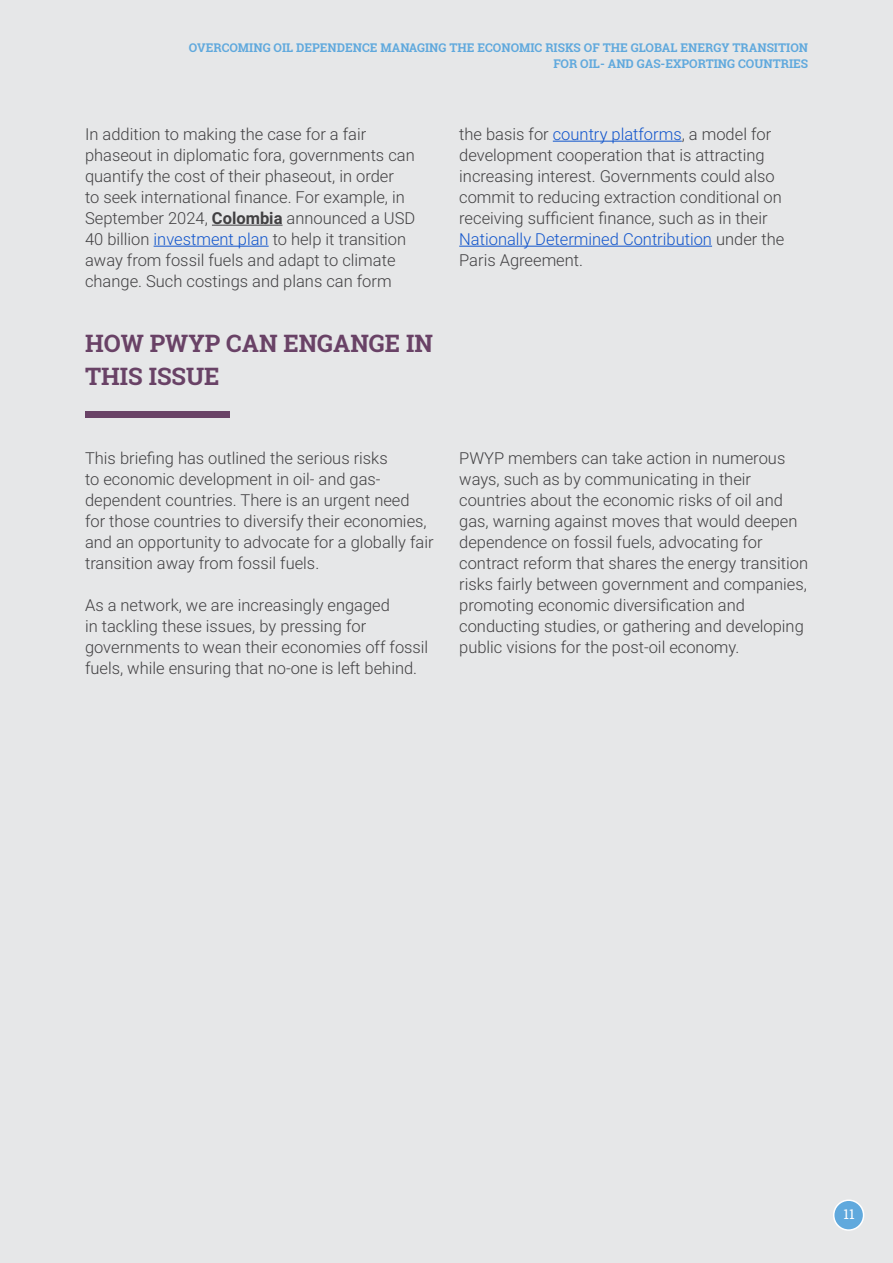
<style>
.page{position:relative;width:893px;height:1263px;background:#e6e7e8}
.page>*{position:absolute;margin:0;border:0;box-sizing:border-box;transform-origin:0 0}
.t1{font:700 24px/33px "Roboto Slab";color:#694266}
.t2{font:300 16.5px/21px "Roboto";color:#414042}
.t3{font:13.5px "Roboto Slab";color:#fff}
.t4{font:700 12px/16.5px "Roboto Slab";color:#60a9dd;text-align:right}
.s1{font-weight:700}
.s2{color:#15c}
</style>
<div class="page">
<div style="left:834px;top:1200px;width:30px;height:30px;background:#60a9dd;border-radius:50%"></div>
<div style="left:833px;top:1199px;width:31px;height:32px;border:2px solid #fff;border-radius:50%"></div>
<div style="left:85px;top:411px;width:144px;height:6px;background:#694266"></div>
<hr style="left:212px;top:225px;width:71px;height:1px;background:#414042">
<hr style="left:154px;top:246px;width:115px;height:1px;background:#15c">
<hr style="left:553px;top:141px;width:129px;height:1px;background:#15c">
<hr style="left:459px;top:246px;width:253px;height:1px;background:#15c">
<p class="t4" style="left:189px;top:39px;width:621px">OVERCOMING OIL DEPENDENCE MANAGING THE ECONOMIC RISKS OF THE GLOBAL ENERGY TRANSITION<br>FOR OIL- AND GAS-EXPORTING COUNTRIES</p>
<p class="t2" style="left:85px;top:123px;width:332px">In addition to making the case for a fair phaseout in diplomatic fora, governments can quantify the cost of their phaseout, in order<br>to seek international finance. For example, in September 2024, <span class="s1">Colombia</span> announced a USD 40 billion <span class="s2">investment plan</span> to help it transition away from fossil fuels and adapt to climate change. Such costings and plans can form</p>
<p class="t2" style="left:459px;top:123px;width:327px">the basis for <span class="s2">country platforms</span>, a model for development cooperation that is attracting increasing interest. Governments could also commit to reducing extraction conditional on receiving sufficient finance, such as in their <span class="s2">Nationally Determined Contribution</span> under the Paris Agreement.</p>
<h1 class="t1" style="left:85px;top:327px;width:349px">HOW PWYP CAN ENGANGE IN<br>THIS ISSUE</h1>
<p class="t2" style="left:85px;top:447px;width:350px">This briefing has outlined the serious risks<br>to economic development in oil- and gas&shy;dependent countries. There is an urgent need for those countries to diversify their economies, and an opportunity to advocate for a globally fair transition away from fossil fuels.</p>
<p class="t2" style="left:85px;top:594px;width:345px">As a network, we are increasingly engaged<br>in tackling these issues, by pressing for governments to wean their economies off fossil fuels, while ensuring that no-one is left behind.</p>
<p class="t2" style="left:459px;top:447px;width:350px">PWYP members can take action in numerous ways, such as by communicating in their countries about the economic risks of oil and gas, warning against moves that would deepen dependence on fossil fuels, advocating for contract reform that shares the energy transition risks fairly between government and companies, promoting economic diversification and conducting studies, or gathering and developing public visions for the post-oil economy.</p>
<p class="t3" style="left:843px;top:1204px;width:13px">11</p>
</div>
